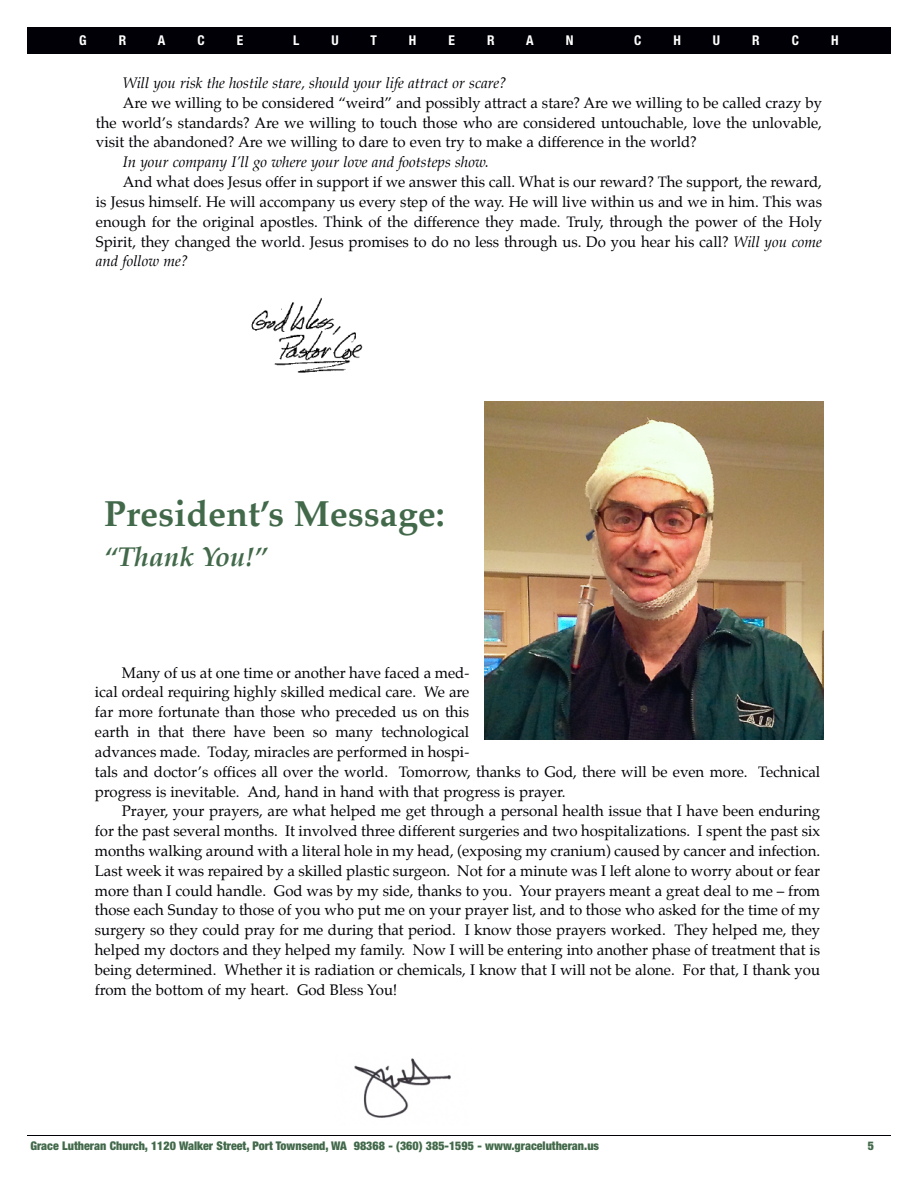
<style>
.page{position:relative;width:918px;height:1188px;background:#fff}
.page>*{position:absolute;margin:0;border:0;box-sizing:border-box;transform-origin:0 0}
.t1{font:700 36px "Palatino";color:#42694a}
.t2{font:italic 700 27px "Palatino";color:#42694a}
.t3{font:15px/19.8px "Palatino";color:#000006;text-align:justify}
.t4{font:italic 15px "Palatino";color:#000006}
.t5{font:700 condensed 13.5px "Helvetica Neue";color:#fff}
.t6{font:900 condensed 12px "Helvetica Neue";color:#42694a}
.s1{font-style:italic}
</style>
<div class="page">
<hr style="left:27px;top:1135px;width:864px;height:1px;background:#000006">
<div style="left:27px;top:27px;width:864px;height:26px;background:#000006"></div>
<img style="left:354px;top:1058px;width:97px;height:60px">
<img style="left:484px;top:401px;width:339px;height:339px">
<img style="left:251px;top:297px;width:112px;height:76px">
<p class="t5" style="left:79px;top:29px;width:9px">G</p>
<p class="t5" style="left:119px;top:29px;width:9px">R</p>
<p class="t5" style="left:158px;top:29px;width:9px">A</p>
<p class="t5" style="left:197px;top:29px;width:9px">C</p>
<p class="t5" style="left:237px;top:29px;width:8px">E</p>
<p class="t5" style="left:293px;top:29px;width:8px">L</p>
<p class="t5" style="left:332px;top:29px;width:9px">U</p>
<p class="t5" style="left:370px;top:29px;width:8px">T</p>
<p class="t5" style="left:409px;top:29px;width:9px">H</p>
<p class="t5" style="left:449px;top:29px;width:8px">E</p>
<p class="t5" style="left:487px;top:29px;width:9px">R</p>
<p class="t5" style="left:526px;top:29px;width:9px">A</p>
<p class="t5" style="left:566px;top:29px;width:9px">N</p>
<p class="t5" style="left:634px;top:29px;width:9px">C</p>
<p class="t5" style="left:673px;top:29px;width:9px">H</p>
<p class="t5" style="left:713px;top:29px;width:9px">U</p>
<p class="t5" style="left:752px;top:29px;width:9px">R</p>
<p class="t5" style="left:792px;top:29px;width:9px">C</p>
<p class="t5" style="left:831px;top:29px;width:9px">H</p>
<p class="t4" style="left:123px;top:76px;width:385px">Will you risk the hostile stare, should your life attract or scare?</p>
<p class="t3" style="left:96px;top:94px;width:728px;text-indent:27px">Are we willing to be considered “weird” and possibly attract a stare? Are we willing to be called crazy by the world’s standards? Are we willing to touch those who are considered untouchable, love the unlovable, visit the abandoned? Are we willing to dare to even try to make a difference in the world?</p>
<p class="t4" style="left:123px;top:155px;width:367px">In your company I’ll go where your love and footsteps show.</p>
<p class="t3" style="left:96px;top:173px;width:728px;text-indent:27px">And what does Jesus offer in support if we answer this call. What is our reward? The support, the reward, is Jesus himself. He will accompany us every step of the way. He will live within us and we in him. This was enough for the original apostles. Think of the difference they made. Truly, through the power of the Holy Spirit, they changed the world. Jesus promises to do no less through us. Do you hear his call? <span class="s1">Will you come and follow me?</span></p>
<h1 class="t1" style="left:104px;top:497px;width:342px">President’s Message:</h1>
<h2 class="t2" style="left:104px;top:544px;width:165px">“Thank You!”</h2>
<p class="t3" style="left:95px;top:664px;width:727px;text-align:left;text-indent:27px">Many of us at one time or another have faced a med-<br>ical ordeal requiring highly skilled medical care. We are<br>far more fortunate than those who preceded us on this<br>earth in that there have been so many technological<br>advances made. Today, miracles are performed in hospi-<br>tals and doctor’s offices all over the world. Tomorrow, thanks to God, there will be even more. Technical progress is inevitable. And, hand in hand with that progress is prayer.</p>
<p class="t3" style="left:95px;top:802px;width:727px;text-indent:27px">Prayer, your prayers, are what helped me get through a personal health issue that I have been enduring for the past several months. It involved three different surgeries and two hospitalizations. I spent the past six months walking around with a literal hole in my head, (exposing my cranium) caused by cancer and infection.<br>Last week it was repaired by a skilled plastic surgeon. Not for a minute was I left alone to worry about or fear more than I could handle. God was by my side, thanks to you. Your prayers meant a great deal to me – from those each Sunday to those of you who put me on your prayer list, and to those who asked for the time of my surgery so they could pray for me during that period. I know those prayers worked. They helped me, they helped my doctors and they helped my family. Now I will be entering into another phase of treatment that is being determined. Whether it is radiation or chemicals, I know that I will not be alone. For that, I thank you from the bottom of my heart. God Bless You!</p>
<p class="t6" style="left:30px;top:1136px;width:570px">Grace Lutheran Church, 1120 Walker Street, Port Townsend, WA 98368 - (360) 385-1595 - www.gracelutheran.us</p>
<p class="t6" style="left:868px;top:1136px;width:8px">5</p>
</div>
